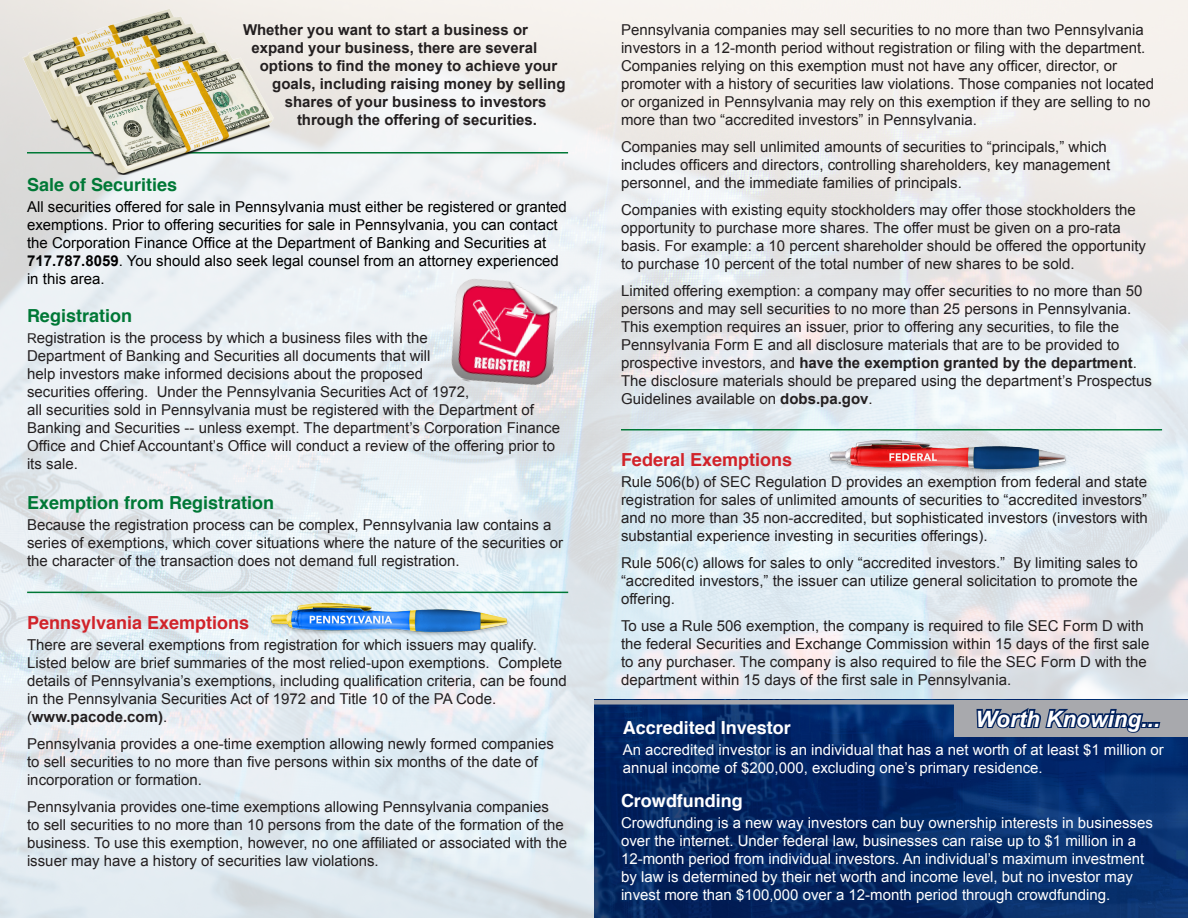
<style>
.page{position:relative;width:1188px;height:918px;background:#fff}
.page>*{position:absolute;margin:0;border:0;box-sizing:border-box;transform-origin:0 0}
.t1{font:italic 700 22.5px "Arial";color:#fff}
.t2{font:700 18px "Helvetica";color:#007836}
.t3{font:700 18px "Helvetica";color:#d1232a}
.t4{font:700 18px "Helvetica";color:#fff}
.t5{font:15px/18px "Arial";color:#231f20}
.t6{font:15px/18px "Arial";color:#fff}
.t7{font:15px/18px "Arial";color:#000}
.t8{font:700 15px "Arial";color:#231f20}
.s1{font-weight:700}
.s2{font-size:13.5px}
</style>
<div class="page">
<img style="left:0;top:0;width:1188px;height:918px">
<hr style="left:27px;top:152px;width:541px;height:2px;background:#007836">
<img style="left:22px;top:5px;width:252px;height:172px">
<img style="left:594px;top:699px;width:594px;height:219px">
<div style="left:594px;top:700px;width:361px;height:5px;background:#a8a9ad"></div>
<div style="left:955px;top:700px;width:233px;height:36px;background:#a8a9ad"></div>
<svg style="left:976px;top:708px;width:185px;height:25px"></svg>
<img style="left:437px;top:270px;width:135px;height:131px">
<img style="left:239px;top:593px;width:329px;height:47px">
<hr style="left:27px;top:592px;width:541px;height:1px;background:#007836">
<hr style="left:621px;top:429px;width:541px;height:1px;background:#007836">
<img style="left:798px;top:434px;width:329px;height:47px">
<p class="t8" style="left:243px;top:20px;width:287px">Whether you want to start a business or</p>
<p class="t8" style="left:251px;top:38px;width:287px">expand your business, there are several</p>
<p class="t8" style="left:260px;top:56px;width:299px">options to find the money to achieve your</p>
<p class="t8" style="left:272px;top:74px;width:295px">goals, including raising money by selling</p>
<p class="t8" style="left:285px;top:92px;width:263px">shares of your business to investors</p>
<p class="t8" style="left:297px;top:110px;width:242px">through the offering of securities.</p>
<p class="t2" style="left:27px;top:170px;width:152px">Sale of Securities</p>
<p class="t7" style="left:27px;top:197px;width:541px">All securities offered for sale in Pennsylvania must either be registered or granted exemptions. Prior to offering securities for sale in Pennsylvania, you can contact the Corporation Finance Office at the Department of Banking and Securities at <span class="s1">717.787.8059</span>. You should also seek legal counsel from an attorney experienced in this area.</p>
<p class="t2" style="left:27px;top:301px;width:107px">Registration</p>
<p class="t5" style="left:27px;top:329px;width:535px"><span class="s2">R</span>egistration is the process by which a business files with the<br>Department of Banking and Securities all documents that will<br>help investors make informed decisions about the proposed<br>securities offering. Under the Pennsylvania Securities Act of 1972,<br>all securities sold in Pennsylvania must be registered with the Department of Banking and Securities -- unless exempt. The department’s Corporation Finance Office and Chief Accountant’s Office will conduct a review of the offering prior to its sale.</p>
<p class="t2" style="left:27px;top:489px;width:249px">Exemption from Registration</p>
<p class="t5" style="left:27px;top:516px;width:538px">Because the registration process can be complex, Pennsylvania law contains a series of exemptions, which cover situations where the nature of the securities or the character of the transaction does not demand full registration.</p>
<p class="t3" style="left:27px;top:608px;width:224px">Pennsylvania Exemptions</p>
<p class="t5" style="left:27px;top:635px;width:541px">There are several exemptions from registration for which issuers may qualify.<br>Listed below are brief summaries of the most relied-upon exemptions. Complete details of Pennsylvania’s exemptions, including qualification criteria, can be found in the Pennsylvania Securities Act of 1972 and Title 10 of the PA Code. (<span class="s1">www.pacode.com)</span>.</p>
<p class="t5" style="left:27px;top:734px;width:528px">Pennsylvania provides a one-time exemption allowing newly formed companies to sell securities to no more than five persons within six months of the date of incorporation or formation.</p>
<p class="t5" style="left:27px;top:797px;width:542px">Pennsylvania provides one-time exemptions allowing Pennsylvania companies<br>to sell securities to no more than 10 persons from the date of the formation of the business. To use this exemption, however, no one affiliated or associated with the issuer may have a history of securities law violations.</p>
<p class="t5" style="left:621px;top:21px;width:535px">Pennsylvania companies may sell securities to no more than two Pennsylvania investors in a 12-month period without registration or filing with the department.<br>Companies relying on this exemption must not have any officer, director, or promoter with a history of securities law violations. Those companies not located or organized in Pennsylvania may rely on this exemption if they are selling to no more than two “accredited investors” in Pennsylvania.</p>
<p class="t5" style="left:621px;top:138px;width:491px">Companies may sell unlimited amounts of securities to “principals,” which includes officers and directors, controlling shareholders, key management personnel, and the immediate families of principals.</p>
<p class="t5" style="left:621px;top:201px;width:527px">Companies with existing equity stockholders may offer those stockholders the opportunity to purchase more shares. The offer must be given on a pro-rata basis. For example: a 10 percent shareholder should be offered the opportunity to purchase 10 percent of the total number of new shares to be sold.</p>
<p class="t5" style="left:621px;top:282px;width:532px">Limited offering exemption: a company may offer securities to no more than 50 persons and may sell securities to no more than 25 persons in Pennsylvania.<br>This exemption requires an issuer, prior to offering any securities, to file the Pennsylvania Form E and all disclosure materials that are to be provided to prospective investors, and <span class="s1">have the exemption granted by the department</span>.<br>The disclosure materials should be prepared using the department’s Prospectus Guidelines available on <span class="s1">dobs.pa.gov</span>.</p>
<p class="t3" style="left:621px;top:445px;width:173px">Federal Exemptions</p>
<p class="t5" style="left:621px;top:473px;width:528px;text-align:justify">Rule 506(b) of SEC Regulation D provides an exemption from federal and state registration for sales of unlimited amounts of securities to “accredited investors” and no more than 35 non-accredited, but sophisticated investors (investors with substantial experience investing in securities offerings).</p>
<p class="t5" style="left:621px;top:554px;width:518px;text-align:justify">Rule 506(c) allows for sales to only “accredited investors.” By limiting sales to “accredited investors,” the issuer can utilize general solicitation to promote the offering.</p>
<p class="t5" style="left:621px;top:617px;width:530px">To use a Rule 506 exemption, the company is required to file SEC Form D with the federal Securities and Exchange Commission within 15 days of the first sale to any purchaser. The company is also required to file the SEC Form D with the department within 15 days of the first sale in Pennsylvania.</p>
<p class="t1" style="left:975px;top:704px;width:186px">Worth Knowing...</p>
<p class="t4" style="left:623px;top:713px;width:170px">Accredited Investor</p>
<p class="t6" style="left:623px;top:741px;width:543px">An accredited investor is an individual that has a net worth of at least $1 million or annual income of $200,000, excluding one’s primary residence.</p>
<p class="t4" style="left:621px;top:786px;width:123px">Crowdfunding</p>
<p class="t6" style="left:621px;top:814px;width:533px">Crowdfunding is a new way investors can buy ownership interests in businesses over the internet. Under federal law, businesses can raise up to $1 million in a 12-month period from individual investors. An individual’s maximum investment by law is determined by their net worth and income level, but no investor may invest more than $100,000 over a 12-month period through crowdfunding.</p>
</div>
